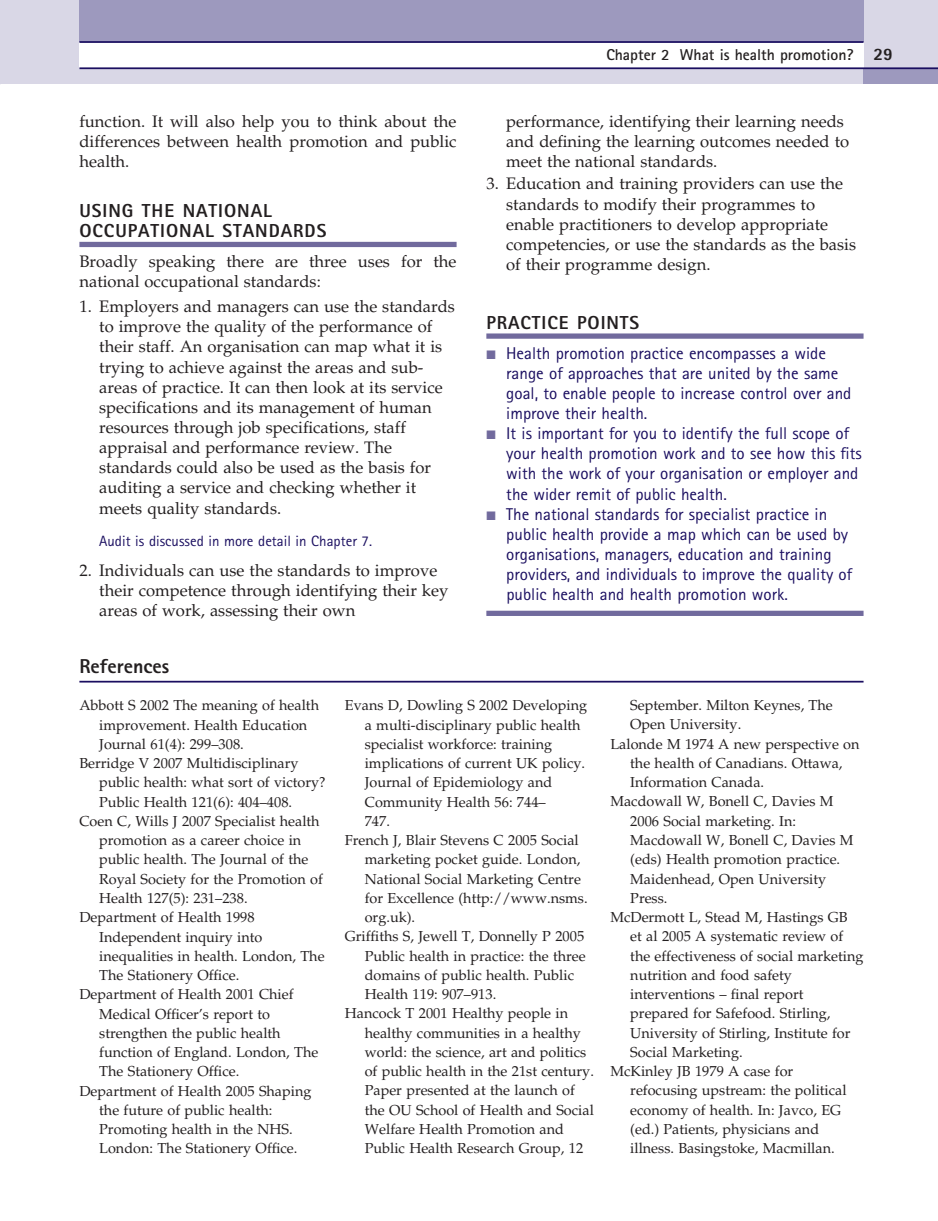
<style>
.page{position:relative;width:938px;height:1221px;background:#fff}
.page>*{position:absolute;margin:0;border:0;box-sizing:border-box;transform-origin:0 0}
.t1{font:800 20.12px "Rotis Sans Serif";color:#231f20}
.t2{font:800 18.9px/20.1px "Rotis Sans Serif";letter-spacing:.05em;color:#231f20}
.t3{font:17.15px/20.1px "Rotis Sans Serif";color:#1a0e60}
.t4{font:16.62px/20.1px "Palatino";color:#231f20}
.t5{font:700 15.75px "Rotis Sans Serif";color:#231f20}
.t6{font:14.88px "Rotis Sans Serif";color:#1a0e60}
.t7{font:14.35px "Palatino";color:#231f20}
.s1{font-weight:800;font-size:17.5px}
.s2{color:#716a9d}
</style>
<div class="page">
<div style="left:0;top:0;width:938px;height:84px;background:#d9d7e6"></div>
<div style="left:79px;top:0;width:784px;height:42px;background:#9d99be"></div>
<div style="left:79px;top:42px;width:784px;height:26px;background:#fff"></div>
<div style="left:863px;top:68px;width:75px;height:16px;background:#9d99be"></div>
<hr style="left:79px;top:67px;width:859px;height:2px;background:#1a0e60">
<hr style="left:79px;top:41px;width:784px;height:2px;background:#1a0e60">
<div style="left:79px;top:242px;width:377px;height:5px;background:#716a9d"></div>
<div style="left:486px;top:333px;width:377px;height:6px;background:#716a9d"></div>
<div style="left:486px;top:610px;width:377px;height:6px;background:#716a9d"></div>
<hr style="left:79px;top:680px;width:784px;height:2px;background:#1a0e60">
<p class="t4" style="left:79px;top:111px;width:379px;text-align:justify">function. It will also help you to think about the differences between health promotion and public health.</p>
<h2 class="t2" style="left:79px;top:200px;width:190px">USING THE NATIONAL<br>OCC</h2>
<h2 class="t2" style="left:115px;top:220px;width:213px">UPATIONAL STANDARDS</h2>
<p class="t4" style="left:79px;top:251px;width:378px">Broadly speaking there are three uses for the national occupational standards:</p>
<p class="t4" style="left:99px;top:297px;width:357px;text-indent:-20px">1. Employers and managers can use the standards to improve the quality of the performance of their staff. An organisation can map what it is trying to achieve against the areas and sub&shy;areas of practice. It can then look at its service specifications and its management of human resources through job specifications, staff appraisal and performance review. The standards could also be used as the basis for auditing a service and checking whether it meets quality standards.</p>
<p class="t6" style="left:99px;top:532px;width:274px">Audit is discussed in more detail in Chapter 7.</p>
<p class="t4" style="left:99px;top:560px;width:350px;text-indent:-20px">2. Individuals can use the standards to improve their competence through identifying their key areas of work, assessing their own</p>
<h1 class="t1" style="left:79px;top:653px;width:91px">REFERENCES</h1>
<p class="t5" style="left:606px;top:44px;width:288px">Chapter 2 What is health promotion? <span class="s1">29</span></p>
<p class="t4" style="left:506px;top:111px;width:344px">performance, identifying their learning needs and defining the learning outcomes needed to meet the national standards.</p>
<p class="t4" style="left:506px;top:174px;width:351px;text-indent:-20px">3. Education and training providers can use the standards to modify their programmes to enable practitioners to develop appropriate competencies, or use the standards as the basis of their programme design.</p>
<h2 class="t2" style="left:486px;top:312px;width:12px">PRA</h2>
<h2 class="t2" style="left:520px;top:312px;width:68px">CTICE POINTS</h2>
<p class="t3" style="left:506px;top:342px;width:347px;text-indent:-20px"><span class="s2">■</span> Health promotion practice encompasses a wide range of approaches that are united by the same goal, to enable people to increase control over and improve their health.</p>
<p class="t3" style="left:506px;top:423px;width:357px;text-indent:-20px"><span class="s2">■</span> It is important for you to identify the full scope of your health promotion work and to see how this fits with the work of your organisation or employer and the wider remit of public health.</p>
<p class="t3" style="left:506px;top:503px;width:347px;text-indent:-20px"><span class="s2">■</span> The national standards for specialist practice in public health provide a map which can be used by organisations, managers, education and training providers, and individuals to improve the quality of public health and health promotion work.</p>
<p class="t7" style="left:79px;top:697px;width:241px">Abbott S 2002 The meaning of health</p>
<p class="t7" style="left:99px;top:716px;width:209px">improvement. Health Education</p>
<p class="t7" style="left:99px;top:735px;width:146px">Journal 61(4): 299–308.</p>
<p class="t7" style="left:79px;top:754px;width:221px">Berridge V 2007 Multidisciplinary</p>
<p class="t7" style="left:99px;top:774px;width:228px">public health: what sort of victory?</p>
<p class="t7" style="left:99px;top:793px;width:194px">Public Health 121(6): 404–408.</p>
<p class="t7" style="left:79px;top:812px;width:242px">Coen C, Wills J 2007 Specialist health</p>
<p class="t7" style="left:99px;top:831px;width:203px">promotion as a career choice in</p>
<p class="t7" style="left:99px;top:851px;width:211px">public health. The Journal of the</p>
<p class="t7" style="left:99px;top:870px;width:225px">Royal Society for the Promotion of</p>
<p class="t7" style="left:99px;top:889px;width:150px">Health 127(5): 231–238.</p>
<p class="t7" style="left:79px;top:908px;width:177px">Department of Health 1998</p>
<p class="t7" style="left:99px;top:928px;width:165px">Independent inquiry into</p>
<p class="t7" style="left:99px;top:947px;width:227px">inequalities in health. London, The</p>
<p class="t7" style="left:99px;top:966px;width:142px">The Stationery Office.</p>
<p class="t7" style="left:79px;top:985px;width:216px">Department of Health 2001 Chief</p>
<p class="t7" style="left:99px;top:1005px;width:172px">Medical Officer’s report to</p>
<p class="t7" style="left:99px;top:1024px;width:183px">strengthen the public health</p>
<p class="t7" style="left:99px;top:1043px;width:221px">function of England. London, The</p>
<p class="t7" style="left:99px;top:1062px;width:142px">The Stationery Office.</p>
<p class="t7" style="left:79px;top:1082px;width:234px">Department of Health 2005 Shaping</p>
<p class="t7" style="left:99px;top:1101px;width:175px">the future of public health:</p>
<p class="t7" style="left:99px;top:1120px;width:195px">Promoting health in the NHS.</p>
<p class="t7" style="left:99px;top:1139px;width:200px">London: The Stationery Office.</p>
<p class="t7" style="left:345px;top:697px;width:244px">Evans D, Dowling S 2002 Developing</p>
<p class="t7" style="left:365px;top:716px;width:217px">a multi-disciplinary public health</p>
<p class="t7" style="left:365px;top:735px;width:189px">specialist workforce: training</p>
<p class="t7" style="left:365px;top:754px;width:222px">implications of current UK policy.</p>
<p class="t7" style="left:365px;top:774px;width:189px">Journal of Epidemiology and</p>
<p class="t7" style="left:365px;top:793px;width:183px">Community Health 56: 744–</p>
<p class="t7" style="left:365px;top:812px;width:27px">747.</p>
<p class="t7" style="left:345px;top:831px;width:235px">French J, Blair Stevens C 2005 Social</p>
<p class="t7" style="left:365px;top:851px;width:217px">marketing pocket guide. London,</p>
<p class="t7" style="left:365px;top:870px;width:218px">National Social Marketing Centre</p>
<p class="t7" style="left:365px;top:889px;width:224px">for Excellence (http://www.nsms.</p>
<p class="t7" style="left:365px;top:908px;width:52px">org.uk).</p>
<p class="t7" style="left:345px;top:928px;width:241px">Griffiths S, Jewell T, Donnelly P 2005</p>
<p class="t7" style="left:365px;top:947px;width:222px">Public health in practice: the three</p>
<p class="t7" style="left:365px;top:966px;width:211px">domains of public health. Public</p>
<p class="t7" style="left:365px;top:985px;width:133px">Health 119: 907–913.</p>
<p class="t7" style="left:345px;top:1005px;width:225px">Hancock T 2001 Healthy people in</p>
<p class="t7" style="left:365px;top:1024px;width:217px">healthy communities in a healthy</p>
<p class="t7" style="left:365px;top:1043px;width:223px">world: the science, art and politics</p>
<p class="t7" style="left:365px;top:1062px;width:231px">of public health in the 21st century.</p>
<p class="t7" style="left:365px;top:1082px;width:212px">Paper presented at the launch of</p>
<p class="t7" style="left:365px;top:1101px;width:231px">the OU School of Health and Social</p>
<p class="t7" style="left:365px;top:1120px;width:201px">Welfare Health Promotion and</p>
<p class="t7" style="left:365px;top:1139px;width:220px">Public Health Research Group, 12</p>
<p class="t7" style="left:630px;top:697px;width:204px">September. Milton Keynes, The</p>
<p class="t7" style="left:630px;top:716px;width:112px">Open University.</p>
<p class="t7" style="left:610px;top:735px;width:251px">Lalonde M 1974 A new perspective on</p>
<p class="t7" style="left:630px;top:754px;width:214px">the health of Canadians. Ottawa,</p>
<p class="t7" style="left:630px;top:773px;width:135px">Information Canada.</p>
<p class="t7" style="left:610px;top:793px;width:225px">Macdowall W, Bonell C, Davies M</p>
<p class="t7" style="left:630px;top:812px;width:167px">2006 Social marketing. In:</p>
<p class="t7" style="left:630px;top:831px;width:225px">Macdowall W, Bonell C, Davies M</p>
<p class="t7" style="left:630px;top:850px;width:211px">(eds) Health promotion practice.</p>
<p class="t7" style="left:630px;top:870px;width:197px">Maidenhead, Open University</p>
<p class="t7" style="left:630px;top:889px;width:39px">Press.</p>
<p class="t7" style="left:610px;top:908px;width:239px">McDermott L, Stead M, Hastings GB</p>
<p class="t7" style="left:630px;top:927px;width:214px">et al 2005 A systematic review of</p>
<p class="t7" style="left:630px;top:947px;width:235px">the effectiveness of social marketing</p>
<p class="t7" style="left:630px;top:966px;width:163px">nutrition and food safety</p>
<p class="t7" style="left:630px;top:985px;width:175px">interventions – final report</p>
<p class="t7" style="left:630px;top:1004px;width:202px">prepared for Safefood. Stirling,</p>
<p class="t7" style="left:630px;top:1024px;width:222px">University of Stirling, Institute for</p>
<p class="t7" style="left:630px;top:1043px;width:114px">Social Marketing.</p>
<p class="t7" style="left:610px;top:1062px;width:184px">McKinley JB 1979 A case for</p>
<p class="t7" style="left:630px;top:1081px;width:218px">refocusing upstream: the political</p>
<p class="t7" style="left:630px;top:1101px;width:212px">economy of health. In: Javco, EG</p>
<p class="t7" style="left:630px;top:1120px;width:190px">(ed.) Patients, physicians and</p>
<p class="t7" style="left:630px;top:1139px;width:206px">illness. Basingstoke, Macmillan.</p>
</div>
